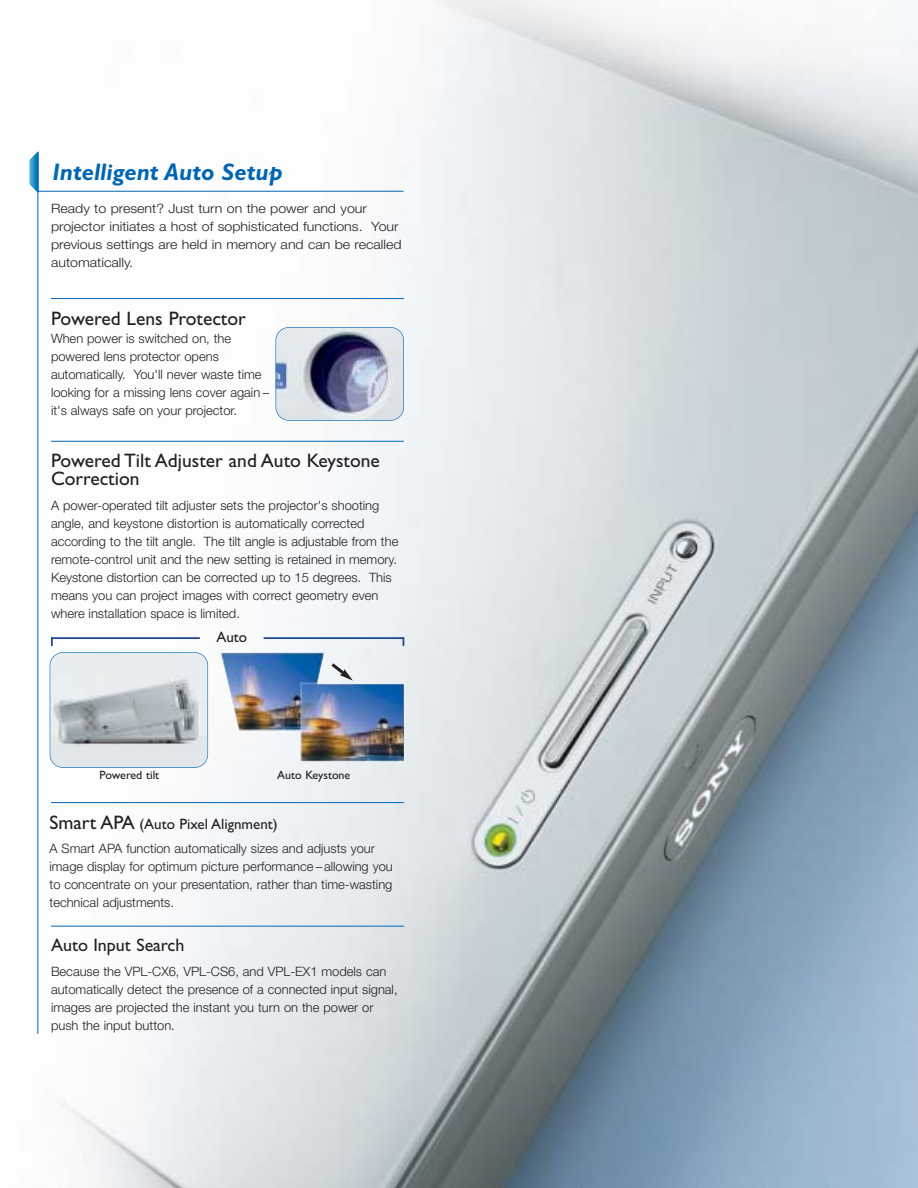
<style>
.page{position:relative;width:918px;height:1188px;background:#fff}
.page>*{position:absolute;margin:0;border:0;box-sizing:border-box;transform-origin:0 0}
.t1{font:italic 700 24px "Gill Sans";color:#0066b3}
.t2{font:19.5px/18px "Gill Sans";color:#231f1f}
.t3{font:18px "Gill Sans";color:#231f1f}
.t4{font:15px "Gill Sans";color:#231f1f}
.t5{font:300 12.9px/18px "Helvetica Neue";color:#231f1f}
.t6{font:300 12.9px/18px "Helvetica Neue";color:#231f1f;scale:1.1 1}
.t7{font:12px "Gill Sans";color:#231f1f}
.s1{font-size:19.5px}
</style>
<div class="page">
<img style="left:29px;top:0;width:889px;height:1188px">
<img style="left:276px;top:327px;width:128px;height:93px;border-radius:13px">
<div style="left:276px;top:327px;width:128px;height:94px;border:1px solid #0066b3;border-radius:13px"></div>
<hr style="left:51px;top:298px;width:353px;height:1px;background:#0066b3">
<hr style="left:51px;top:441px;width:353px;height:1px;background:#0066b3">
<hr style="left:51px;top:802px;width:353px;height:1px;background:#0066b3">
<hr style="left:51px;top:926px;width:353px;height:1px;background:#0066b3">
<hr style="left:37px;top:154px;width:1px;height:880px;background:#0066b3">
<hr style="left:38px;top:191px;width:366px;height:1px;background:#0066b3">
<hr style="left:30px;top:152px;width:1px;height:41px;background:#58b2d6">
<hr style="left:31px;top:152px;width:1px;height:41px;background:#4da7d2">
<hr style="left:32px;top:152px;width:1px;height:41px;background:#419ecd">
<hr style="left:33px;top:152px;width:1px;height:41px;background:#3495c8">
<hr style="left:34px;top:152px;width:1px;height:41px;background:#208cc5">
<hr style="left:35px;top:152px;width:1px;height:41px;background:#0384c1">
<hr style="left:36px;top:152px;width:1px;height:41px;background:#007cbc">
<hr style="left:37px;top:152px;width:1px;height:41px;background:#0075b9">
<hr style="left:38px;top:152px;width:1px;height:41px;background:#006fb6">
<img style="left:50px;top:653px;width:158px;height:115px;border-radius:13px">
<div style="left:50px;top:652px;width:158px;height:116px;border:1px solid #0066b3;border-radius:13px"></div>
<img style="left:221px;top:653px;width:183px;height:109px">
<svg style="left:51px;top:639px;width:2px;height:7px"></svg>
<hr style="left:51px;top:637px;width:149px;height:2px;background:#1f4a8e">
<hr style="left:264px;top:637px;width:140px;height:2px;background:#1f4a8e">
<svg style="left:328px;top:660px;width:25px;height:21px"></svg>
<h1 class="t1" style="left:53px;top:163px;width:232px">Intelligent Auto Setup</h1>
<p class="t6" style="left:51px;top:201px;width:320px">Ready to present? Just turn on the power and your projector initiates a host of sophisticated functions. Your previous settings are held in memory and can be recalled automatically.</p>
<h2 class="t2" style="left:51px;top:311px;width:196px">Powered Lens Protector</h2>
<p class="t5" style="left:51px;top:330px;width:220px">When power is switched on, the powered lens protector opens automatically. You'll never waste time looking for a missing lens cover again – it's always safe on your projector.</p>
<h2 class="t2" style="left:51px;top:454px;width:330px">Powered Tilt Adjuster and Auto Keystone<br>Correction</h2>
<p class="t5" style="left:51px;top:497px;width:349px">A power-operated tilt adjuster sets the projector's shooting angle, and keystone distortion is automatically corrected according to the tilt angle. The tilt angle is adjustable from the remote-control unit and the new setting is retained in memory.<br>Keystone distortion can be corrected up to 15 degrees. This means you can project images with correct geometry even where installation space is limited.</p>
<p class="t4" style="left:216px;top:632px;width:32px">Auto</p>
<p class="t7" style="left:100px;top:771px;width:61px">Powered tilt</p>
<p class="t7" style="left:277px;top:771px;width:75px">Auto Keystone</p>
<p class="t4" style="left:50px;top:818px;width:230px"><span class="s1">Smart APA</span> (Auto Pixel Alignment)</p>
<p class="t5" style="left:50px;top:841px;width:345px">A Smart APA function automatically sizes and adjusts your image display for optimum picture performance – allowing you to concentrate on your presentation, rather than time-wasting technical adjustments.</p>
<h3 class="t3" style="left:51px;top:939px;width:135px">Auto Input Search</h3>
<p class="t5" style="left:51px;top:963px;width:348px">Because the VPL-CX6, VPL-CS6, and VPL-EX1 models can automatically detect the presence of a connected input signal, images are projected the instant you turn on the power or push the input button.</p>
</div>
